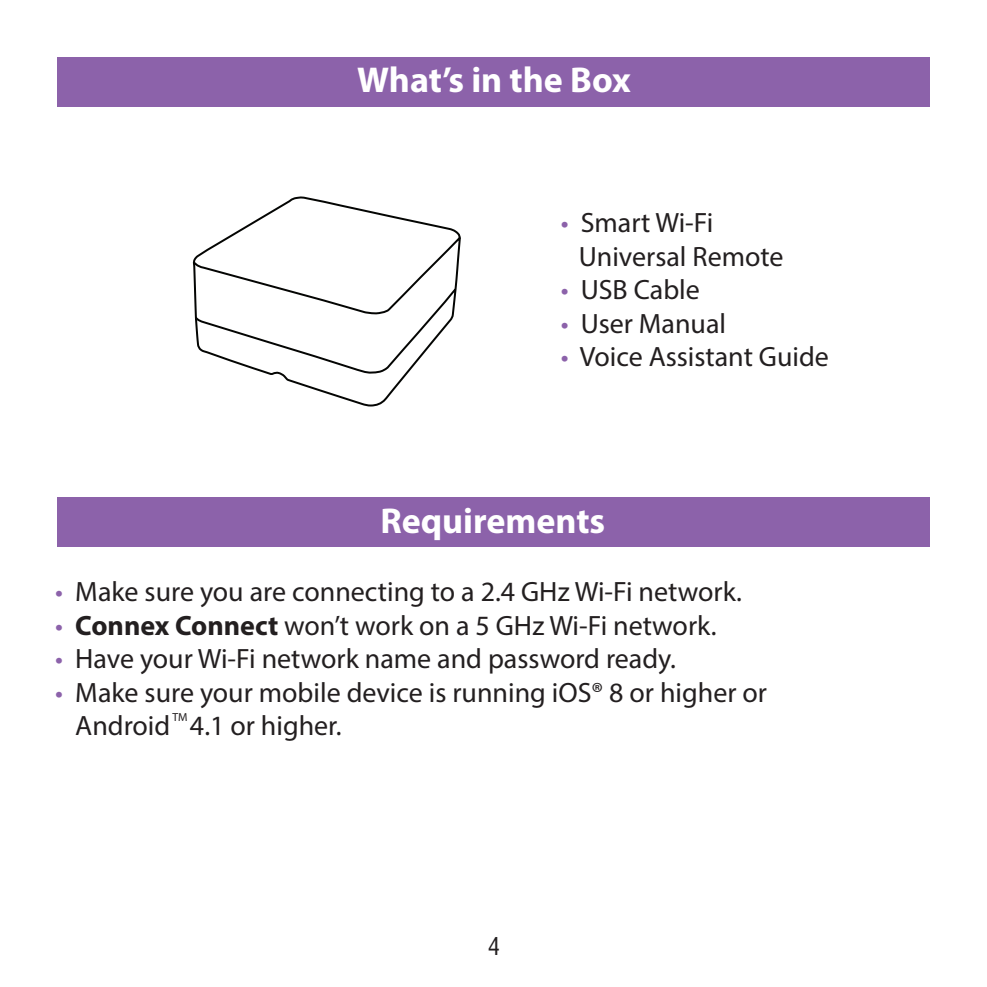
<style>
.page{position:relative;width:987px;height:987px;background:#fff}
.page>*{position:absolute;margin:0;border:0;box-sizing:border-box;transform-origin:0 0}
.t1{font:700 36px "Myriad Pro";color:#fff}
.t2{font:28px "Myriad Pro";color:#231f20}
.t3{font:condensed 24px "Helvetica LT Std";color:#231f20}
.t4{font:11.6px "Myriad Pro";color:#231f20}
.s1{color:#8c62aa}
.s2{font-weight:700}
</style>
<div class="page">
<div style="left:57px;top:57px;width:872px;height:50px;background:#8c62aa"></div>
<div style="left:57px;top:496px;width:872px;height:50px;background:#8c62aa"></div>
<svg style="left:192px;top:196px;width:269px;height:211px"></svg>
<p class="t1" style="left:357px;top:57px;width:275px">What’s in the Box</p>
<p class="t2" style="left:561px;top:205px;width:154px"><span class="s1">•</span> Smart Wi-Fi</p>
<p class="t2" style="left:578px;top:239px;width:206px">Universal Remote</p>
<p class="t2" style="left:561px;top:272px;width:140px"><span class="s1">•</span> USB Cable</p>
<p class="t2" style="left:561px;top:306px;width:167px"><span class="s1">•</span> User Manual</p>
<p class="t2" style="left:561px;top:340px;width:269px"><span class="s1">•</span> Voice Assistant Guide</p>
<p class="t1" style="left:380px;top:497px;width:226px">Requirements</p>
<p class="t2" style="left:55px;top:574px;width:688px"><span class="s1">•</span> Make sure you are connecting to a 2.4 GHz Wi-Fi network.</p>
<p class="t2" style="left:55px;top:608px;width:662px"><span class="s1">•</span> <span class="s2">Connex Connect</span> won’t work on a 5 GHz Wi-Fi network.</p>
<p class="t2" style="left:55px;top:641px;width:622px"><span class="s1">•</span> Have your Wi-Fi network name and password ready.</p>
<p class="t2" style="left:55px;top:675px;width:713px"><span class="s1">•</span> Make sure your mobile device is running iOS® 8 or higher or</p>
<p class="t2" style="left:75px;top:708px;width:96px">Android</p>
<p class="t4" style="left:172px;top:709px;width:17px">TM</p>
<p class="t2" style="left:190px;top:708px;width:153px">4.1 or higher.</p>
<p class="t3" style="left:488px;top:931px;width:13px">4</p>
</div>
